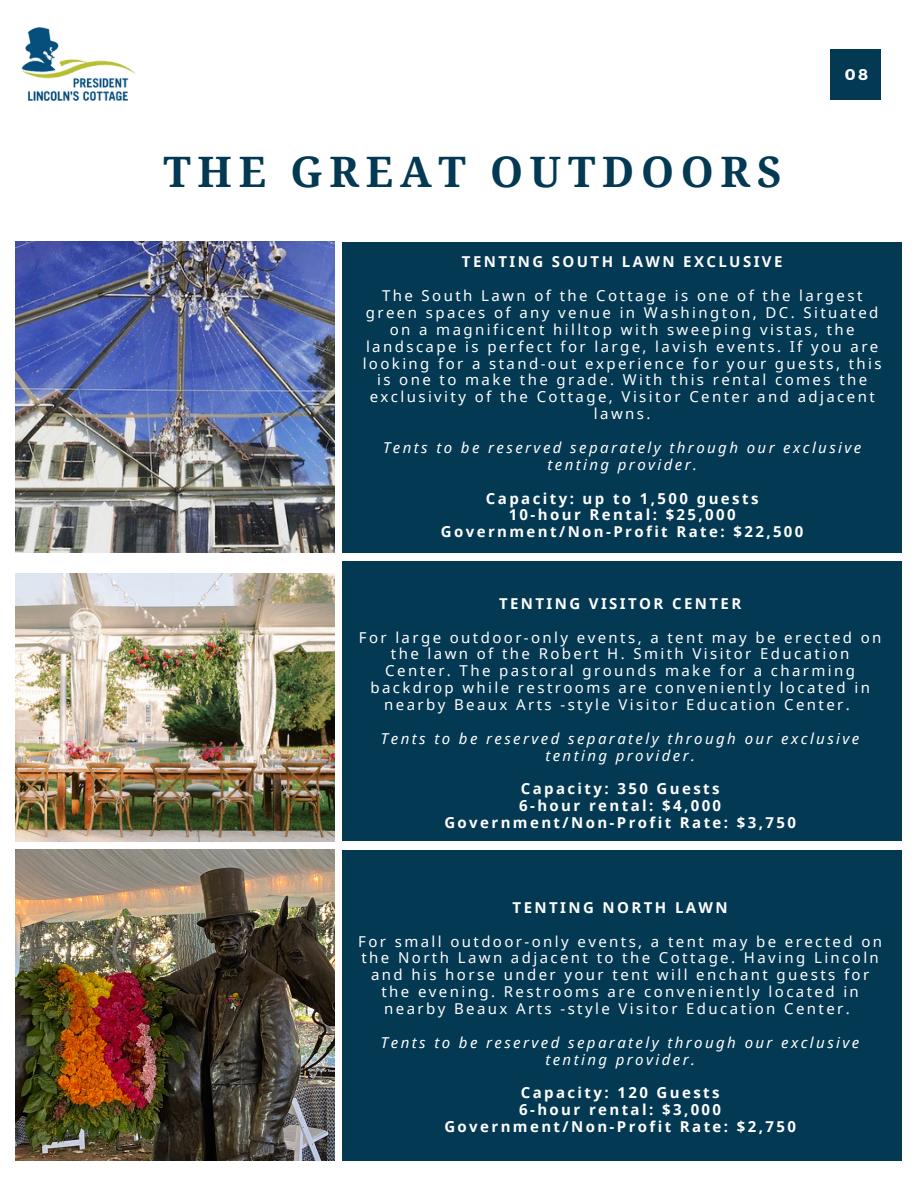
<style>
.page{position:relative;width:918px;height:1188px;background:#fff}
.page>*{position:absolute;margin:0;border:0;box-sizing:border-box;transform-origin:0 0}
.t1{font:700 42px "Noto Serif";letter-spacing:.16em;color:#033953}
.t2{font:700 15.6px "Montserrat";color:#fff}
.t3{font:15px/16.8px "Noto Sans";letter-spacing:.16em;color:#fff;text-align:center}
.t4{font:700 15px/16.8px "Noto Sans";letter-spacing:.16em;color:#fff;text-align:center}
.t5{font:italic 15px/16.8px "Noto Sans";letter-spacing:.16em;color:#fff;text-align:center}
</style>
<div class="page">
<div style="left:830px;top:49px;width:51px;height:51px;background:#033953"></div>
<img style="left:22px;top:27px;width:113px;height:73px">
<div style="left:342px;top:242px;width:560px;height:310px;background:#033953"></div>
<div style="left:342px;top:561px;width:560px;height:279px;background:#033953"></div>
<div style="left:342px;top:850px;width:560px;height:310px;background:#033953"></div>
<img style="left:15px;top:242px;width:320px;height:310px">
<img style="left:15px;top:574px;width:320px;height:267px">
<img style="left:15px;top:850px;width:320px;height:310px">
<h1 class="t1" style="left:163px;top:142px;width:620px">THE GREAT OUTDOORS</h1>
<p class="t2" style="left:845px;top:64px;width:25px">08</p>
<p class="t4" style="left:462px;top:253px;width:322px">TENTING SOUTH LAWN EXCLUSIVE</p>
<p class="t3" style="left:363px;top:287px;width:521px">The South Lawn of the Cottage is one of the largest green spaces of any venue in Washington, DC. Situated on a magnificent hilltop with sweeping vistas, the landscape is perfect for large, lavish events. If you are looking for a stand-out experience for your guests, this is one to make the grade. With this rental comes the exclusivity of the Cottage, Visitor Center and adjacent lawns.</p>
<p class="t5" style="left:383px;top:439px;width:480px">Tents to be reserved separately through our exclusive tenting provider.</p>
<p class="t4" style="left:441px;top:489px;width:364px">Capacity: up to 1,500 guests<br>10-hour Rental: $25,000<br>Government/Non-Profit Rate: $22,500</p>
<p class="t4" style="left:499px;top:595px;width:244px">TENTING VISITOR CENTER</p>
<p class="t3" style="left:359px;top:628px;width:524px">For large outdoor-only events, a tent may be erected on the lawn of the Robert H. Smith Visitor Education Center. The pastoral grounds make for a charming backdrop while restrooms are conveniently located in nearby Beaux Arts -style Visitor Education Center.</p>
<p class="t5" style="left:381px;top:730px;width:480px">Tents to be reserved separately through our exclusive tenting provider.</p>
<p class="t4" style="left:444px;top:780px;width:353px">Capacity: 350 Guests<br>6-hour rental: $4,000<br>Government/Non-Profit Rate: $3,750</p>
<p class="t4" style="left:513px;top:899px;width:217px">TENTING NORTH LAWN</p>
<p class="t3" style="left:358px;top:932px;width:525px">For small outdoor-only events, a tent may be erected on the North Lawn adjacent to the Cottage. Having Lincoln and his horse under your tent will enchant guests for the evening. Restrooms are conveniently located in nearby Beaux Arts -style Visitor Education Center.</p>
<p class="t5" style="left:381px;top:1034px;width:480px">Tents to be reserved separately through our exclusive tenting provider.</p>
<p class="t4" style="left:444px;top:1084px;width:353px">Capacity: 120 Guests<br>6-hour rental: $3,000<br>Government/Non-Profit Rate: $2,750</p>
</div>
